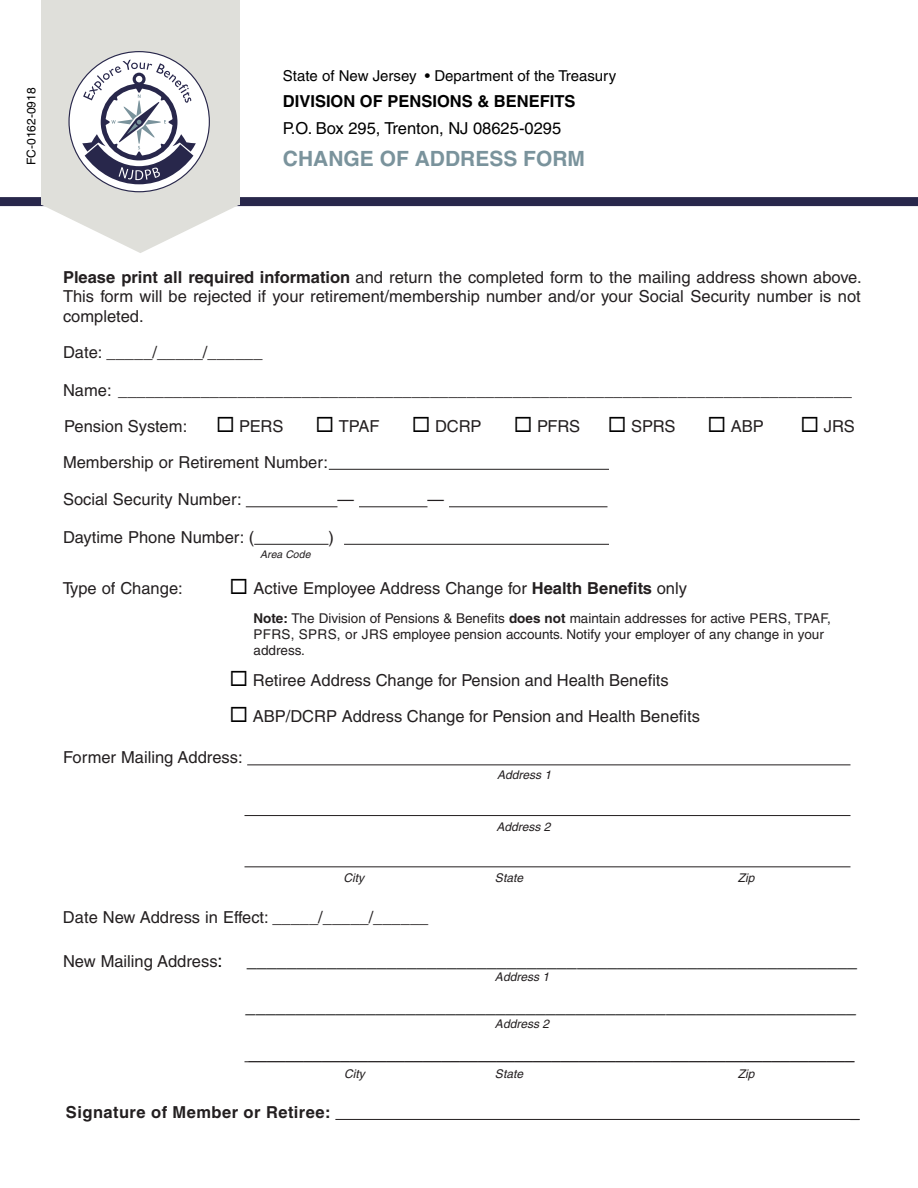
<style>
.page{position:relative;width:918px;height:1188px;background:#fff}
.page>*{position:absolute;margin:0;border:0;box-sizing:border-box;transform-origin:0 0}
.t1{font:700 21px "Helvetica";color:#7a939c}
.t2{font:18px "Helvetica";color:#000}
.t3{font:italic 18px "Helvetica";color:#000}
.t4{font:16.5px/19.8px "Helvetica";color:#231f20;text-align:justify}
.t5{font:italic 16.5px "Helvetica";color:#231f20}
.t6{font:16.5px "Helvetica";color:#000}
.t7{font:700 16.5px "Helvetica";color:#000}
.t8{font:700 16.5px "Helvetica";letter-spacing:.025em;color:#231f20}
.t9{font:15px "Helvetica";color:#000}
.t10{font:13.5px/16.2px "Helvetica";color:#231f20}
.t11{font:italic 12px "Helvetica";color:#231f20}
.t12{font:12px "Helvetica";color:#000}
.t13{font:italic 10.5px "Helvetica";color:#231f20}
.s1{font-weight:700}
.s2{color:#000}
.s3{font-size:18px;color:#000}
</style>
<div class="page">
<div style="left:0;top:197px;width:918px;height:9px;background:#28274b"></div>
<div style="left:41px;top:0;width:199px;height:204px;background:#dfdfda"></div>
<svg style="left:41px;top:59px;width:199px;height:194px"></svg>
<hr style="left:329px;top:469px;width:280px;height:1px;background:#221e1f">
<hr style="left:246px;top:506px;width:91px;height:1px;background:#221e1f">
<hr style="left:359px;top:506px;width:68px;height:1px;background:#221e1f">
<hr style="left:449px;top:506px;width:159px;height:1px;background:#221e1f">
<hr style="left:254px;top:544px;width:75px;height:1px;background:#221e1f">
<hr style="left:344px;top:544px;width:265px;height:1px;background:#221e1f">
<hr style="left:247px;top:764px;width:603px;height:1px;background:#221e1f">
<hr style="left:244px;top:815px;width:606px;height:1px;background:#221e1f">
<hr style="left:244px;top:866px;width:606px;height:1px;background:#221e1f">
<hr style="left:244px;top:1061px;width:611px;height:1px;background:#221e1f">
<hr style="left:335px;top:1119px;width:525px;height:1px;background:#221e1f">
<p class="t12" style="left:24px;top:165px;width:79px;rotate:-90deg">FC-0162-0918</p>
<p class="t9" style="left:283px;top:67px;width:335px">State of New Jersey • Department of the Treasury</p>
<p class="t7" style="left:283px;top:91px;width:294px">DIVISION OF PENSIONS &amp; BENEFITS</p>
<p class="t6" style="left:283px;top:118px;width:280px">P.O. Box 295, Trenton, NJ 08625-0295</p>
<p class="t1" style="left:283px;top:145px;width:304px">CHANGE OF ADDRESS FORM</p>
<p class="t4" style="left:63px;top:267px;width:800px"><span class="s1">Please print all required information</span> and return the completed form to the mailing address shown above.<br>This form will be rejected if your retirement/membership number and/or your Social Security number is not completed.</p>
<p class="t4" style="left:63px;top:342px;width:201px">Date: _____/_____/______</p>
<p class="t4" style="left:63px;top:372px;width:791px;line-height:36px">Name: ________________________________________________________________________________<br>Pension System:</p>
<p class="t4" style="left:216px;top:416px;width:69px"><span class="s2">◻</span> PERS</p>
<p class="t4" style="left:316px;top:416px;width:66px"><span class="s2">◻</span> TPAF</p>
<p class="t4" style="left:412px;top:416px;width:71px"><span class="s2">◻</span> DCRP</p>
<p class="t4" style="left:514px;top:416px;width:68px"><span class="s2">◻</span> PFRS</p>
<p class="t4" style="left:608px;top:416px;width:69px"><span class="s2">◻</span> SPRS</p>
<p class="t4" style="left:708px;top:416px;width:58px"><span class="s2">◻</span> ABP</p>
<p class="t4" style="left:801px;top:416px;width:56px"><span class="s2">◻</span> JRS</p>
<p class="t4" style="left:63px;top:452px;width:266px">Membership or Retirement Number:</p>
<p class="t4" style="left:63px;top:489px;width:180px">Social Security Number:</p>
<p class="t4" style="left:337px;top:489px;width:18px">—</p>
<p class="t4" style="left:427px;top:489px;width:18px">—</p>
<p class="t4" style="left:63px;top:527px;width:193px">Daytime Phone Number: (</p>
<p class="t4" style="left:329px;top:527px;width:7px">)</p>
<p class="t13" style="left:260px;top:549px;width:52px">Area Code</p>
<p class="t4" style="left:63px;top:579px;width:121px">Type of Change:</p>
<p class="t4" style="left:229px;top:579px;width:459px"><span class="s2">◻</span> Active Employee Address Change for <span class="s1">Health Benefits</span> only</p>
<p class="t10" style="left:253px;top:610px;width:579px"><span class="s1">Note:</span> The Division of Pensions &amp; Benefits <span class="s1">does not</span> maintain addresses for active PERS, TPAF,<br>PFRS, SPRS, or JRS employee pension accounts. Notify your employer of any change in your address.</p>
<p class="t4" style="left:229px;top:670px;width:441px"><span class="s2">◻</span> Retiree Address Change for Pension and Health Benefits</p>
<p class="t4" style="left:229px;top:706px;width:472px"><span class="s2">◻</span> ABP/DCRP Address Change for Pension and Health Benefits</p>
<p class="t4" style="left:63px;top:747px;width:181px">Former Mailing Address:</p>
<p class="t11" style="left:497px;top:768px;width:56px">Address 1</p>
<p class="t11" style="left:497px;top:819px;width:56px">Address 2</p>
<p class="t11" style="left:343px;top:871px;width:22px">City</p>
<p class="t11" style="left:495px;top:871px;width:30px">State</p>
<p class="t11" style="left:738px;top:871px;width:18px">Zip</p>
<p class="t4" style="left:63px;top:908px;width:367px">Date New Address in Effect: _____/_____/______</p>
<p class="t4" style="left:63px;top:951px;width:161px">New Mailing Address<span class="s3">:</span></p>
<p class="t2" style="left:247px;top:950px;width:612px">_____________________________________________________________</p>
<p class="t11" style="left:495px;top:970px;width:56px">Address 1</p>
<p class="t3" style="left:246px;top:997px;width:612px">_____________________________________________________________</p>
<p class="t11" style="left:495px;top:1017px;width:56px">Address 2</p>
<p class="t5" style="left:249px;top:1045px;width:607px">__________________________________________________________________</p>
<p class="t11" style="left:344px;top:1067px;width:22px">City</p>
<p class="t11" style="left:495px;top:1067px;width:30px">State</p>
<p class="t11" style="left:738px;top:1067px;width:18px">Zip</p>
<p class="t8" style="left:66px;top:1102px;width:266px">Signature of Member or Retiree:</p>
<p class="t4" style="left:850px;top:1102px;width:11px">_</p>
</div>
